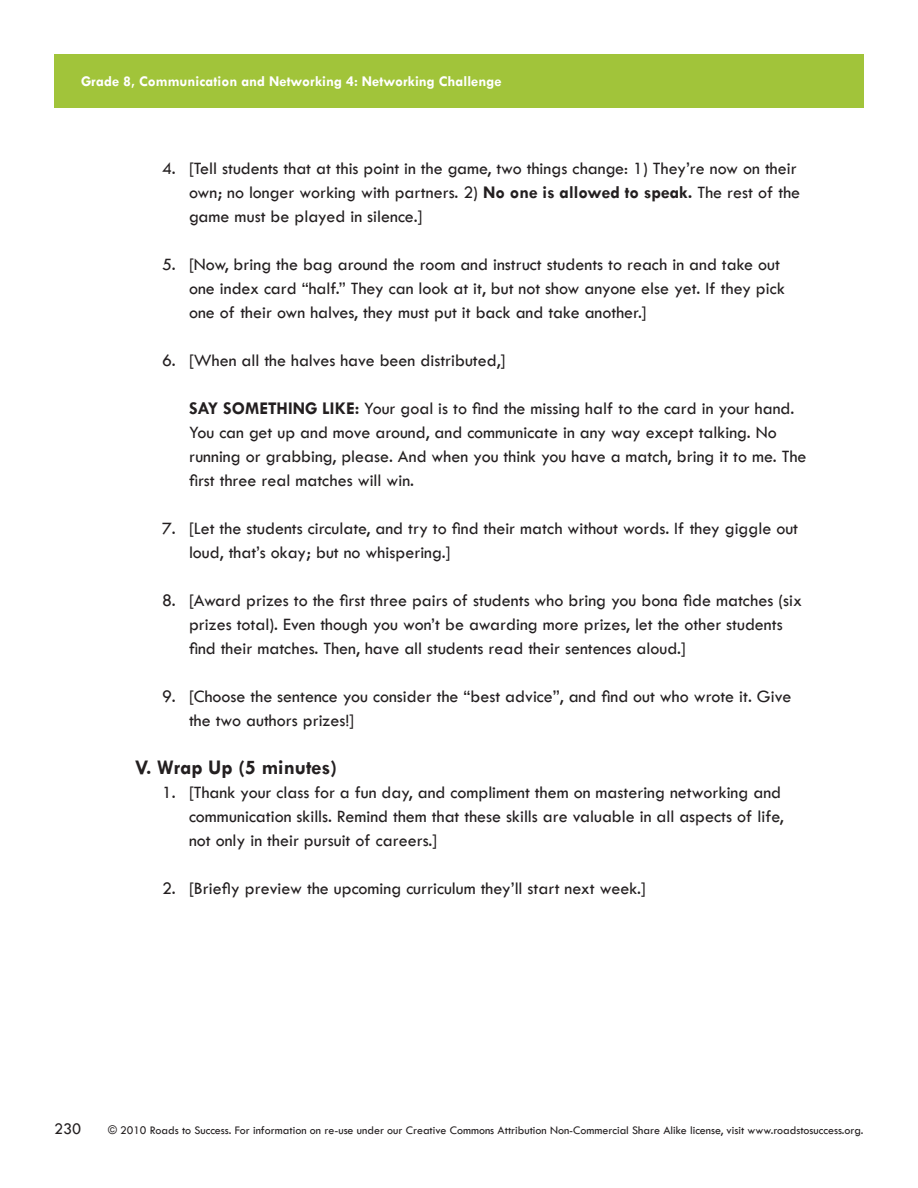
<style>
.page{position:relative;width:918px;height:1188px;background:#fff}
.page>*{position:absolute;margin:0;border:0;box-sizing:border-box;transform-origin:0 0}
.A_NumberListRoman{font:700 21px "Tw Cen";color:#231f20}
.A_NumberList2{font:18px/24px "Tw Cen";color:#231f20}
.A_Text{font:18px/24px "Tw Cen";color:#231f20}
.A_NumberList1{font:18px/24px "Tw Cen";color:#231f20}
.t1{font:16.5px "Tw Cen";color:#231f20}
.t2{font:700 15px "Tw Cen";color:#fff}
.t3{font:12px "Tw Cen";color:#231f20}
.s1{font-weight:700}
</style>
<div class="page">
<div style="left:54px;top:54px;width:810px;height:54px;background:#a1c43a"></div>
<p class="t2" style="left:81px;top:72px;width:422px">Grade 8, Communication and Networking 4: Networking Challenge</p>
<p class="A_NumberList2" style="left:189px;top:157px;width:613px;text-indent:-27px">4. [Tell students that at this point in the game, two things change: 1) They’re now on their own; no longer working with partners. 2) <span class="s1">No one is allowed to speak.</span> The rest of the game must be played in silence.]</p>
<p class="A_NumberList2" style="left:189px;top:253px;width:598px;text-indent:-27px">5. [Now, bring the bag around the room and instruct students to reach in and take out one index card “half.” They can look at it, but not show anyone else yet. If they pick one of their own halves, they must put it back and take another.]</p>
<p class="A_NumberList2" style="left:162px;top:349px;width:345px">6. [When all the halves have been distributed,]</p>
<p class="A_Text" style="left:189px;top:397px;width:619px"><span class="s1">SAY SOMETHING LIKE:</span> Your goal is to find the missing half to the card in your hand.<br>You can get up and move around, and communicate in any way except talking. No running or grabbing, please. And when you think you have a match, bring it to me. The first three real matches will win.</p>
<p class="A_NumberList2" style="left:189px;top:517px;width:611px;text-indent:-27px">7. [Let the students circulate, and try to find their match without words. If they giggle out loud, that’s okay; but no whispering.]</p>
<p class="A_NumberList2" style="left:189px;top:589px;width:615px;text-indent:-27px">8. [Award prizes to the first three pairs of students who bring you bona fide matches (six prizes total). Even though you won’t be awarding more prizes, let the other students find their matches. Then, have all students read their sentences aloud.]</p>
<p class="A_NumberList2" style="left:189px;top:685px;width:604px;text-indent:-27px">9. [Choose the sentence you consider the “best advice”, and find out who wrote it. Give the two authors prizes!]</p>
<p class="A_NumberListRoman" style="left:135px;top:755px;width:204px">V. Wrap Up (5 minutes)</p>
<p class="A_NumberList1" style="left:189px;top:781px;width:596px;text-indent:-27px">1. [Thank your class for a fun day, and compliment them on mastering networking and communication skills. Remind them that these skills are valuable in all aspects of life, not only in their pursuit of careers.]</p>
<p class="A_NumberList2" style="left:162px;top:877px;width:486px">2. [Briefly preview the upcoming curriculum they’ll start next week.]</p>
<p class="t1" style="left:54px;top:1119px;width:29px">230</p>
<p class="t3" style="left:108px;top:1123px;width:757px">© 2010 Roads to Success. For information on re-use under our Creative Commons Attribution Non-Commercial Share Alike license, visit www.roadstosuccess.org.</p>
</div>
